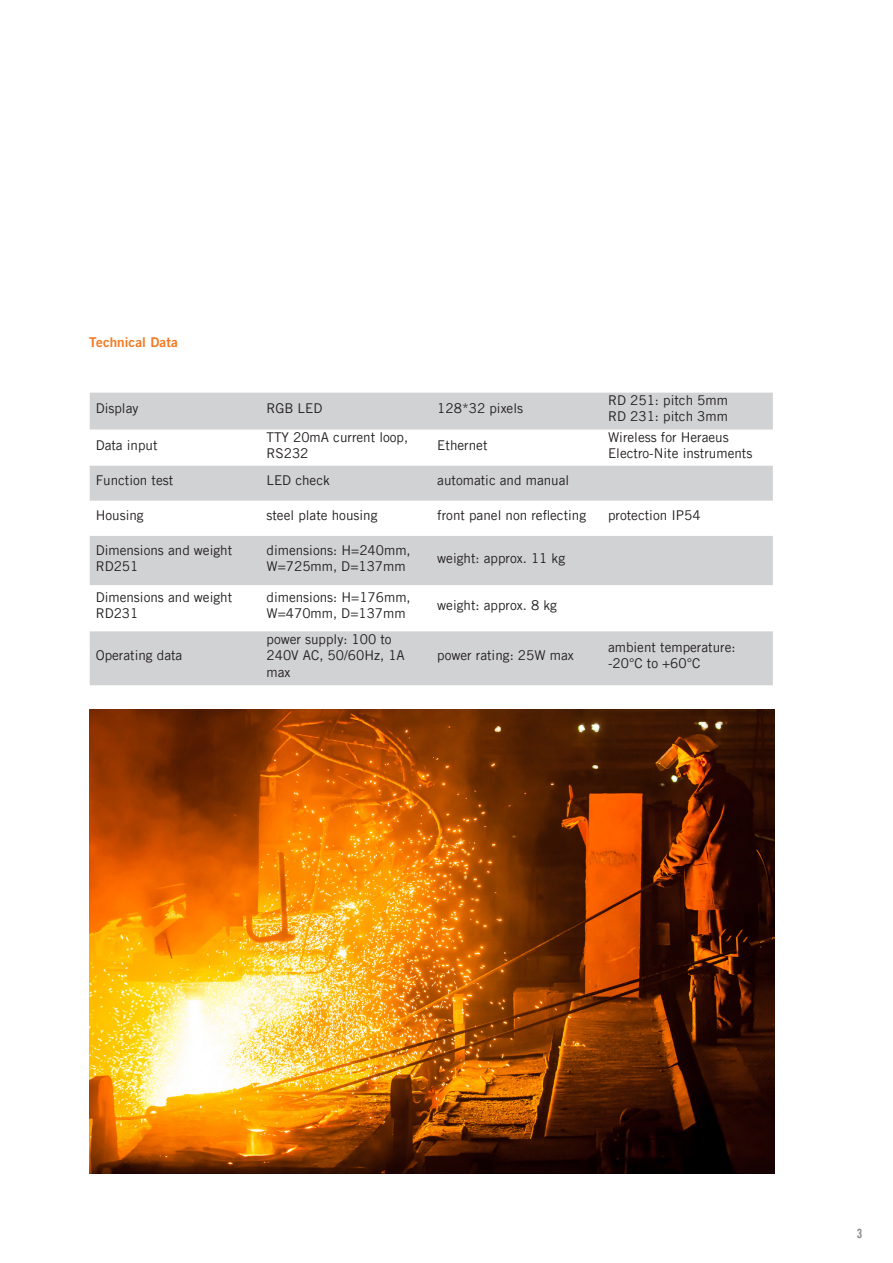
<style>
.page{position:relative;width:893px;height:1263px;background:#fff}
.page>*{position:absolute;margin:0;border:0;box-sizing:border-box;transform-origin:0 0}
.Table{font:13.5px/16.2px "Trade Gothic LT Pro";color:#231f20}
.Paragraph_Style_1{font:13.5px "Trade Gothic LT Pro";color:#231f20}
.HER_brochure_subhead{font:13.5px "Trade Gothic LT Pro Bd 2";letter-spacing:.005em;color:#f47921}
.t1{font:12.75px "Trade Gothic LT Pro Bd Cn 20";color:#8a8c8f}
</style>
<div class="page">
<div style="left:90px;top:393px;width:683px;height:292px;background:#d1d2d4"></div>
<svg style="left:90px;top:430px;width:683px;height:201px"></svg>
<img style="left:89px;top:710px;width:685px;height:464px">
<p class="HER_brochure_subhead" style="left:89px;top:333px;width:90px">Technical Data</p>
<p class="Table" style="left:96px;top:400px;width:44px">Display</p>
<p class="Table" style="left:266px;top:400px;width:57px">RGB LED</p>
<p class="Table" style="left:437px;top:400px;width:87px">128*32 pixels</p>
<p class="Table" style="left:608px;top:392px;width:121px">RD 251: pitch 5mm<br>RD 231: pitch 3mm</p>
<p class="Table" style="left:96px;top:437px;width:63px">Data input</p>
<p class="Table" style="left:266px;top:428px;width:143px">TTY 20mA current loop,<br>RS232</p>
<p class="Table" style="left:437px;top:437px;width:52px">Ethernet</p>
<p class="Table" style="left:608px;top:428px;width:146px">Wireless for Heraeus<br>Electro-Nite instruments</p>
<p class="Table" style="left:96px;top:472px;width:79px">Function test</p>
<p class="Table" style="left:266px;top:472px;width:65px">LED check</p>
<p class="Table" style="left:437px;top:472px;width:134px">automatic and manual</p>
<p class="Table" style="left:96px;top:507px;width:50px">Housing</p>
<p class="Table" style="left:266px;top:507px;width:112px">steel plate housing</p>
<p class="Table" style="left:437px;top:507px;width:150px">front panel non reflecting</p>
<p class="Table" style="left:608px;top:507px;width:94px">protection IP54</p>
<p class="Table" style="left:96px;top:541px;width:138px">Dimensions and weight<br>RD251</p>
<p class="Table" style="left:266px;top:541px;width:146px">dimensions: H=240mm,<br>W=725mm, D=137mm</p>
<p class="Table" style="left:437px;top:550px;width:129px">weight: approx. 11 kg</p>
<p class="Table" style="left:96px;top:589px;width:138px">Dimensions and weight<br>RD231</p>
<p class="Table" style="left:266px;top:589px;width:146px">dimensions: H=176mm,<br>W=470mm, D=137mm</p>
<p class="Paragraph_Style_1" style="left:437px;top:597px;width:121px">weight: approx. 8 kg</p>
<p class="Table" style="left:96px;top:647px;width:88px">Operating data</p>
<p class="Table" style="left:266px;top:631px;width:140px">power supply: 100 to<br>240V AC, 50/60Hz, 1A max</p>
<p class="Table" style="left:437px;top:647px;width:138px">power rating: 25W max</p>
<p class="Table" style="left:608px;top:639px;width:129px">ambient temperature: -20°C to +60°C</p>
<p class="t1" style="left:857px;top:1226px;width:7px">3</p>
</div>
